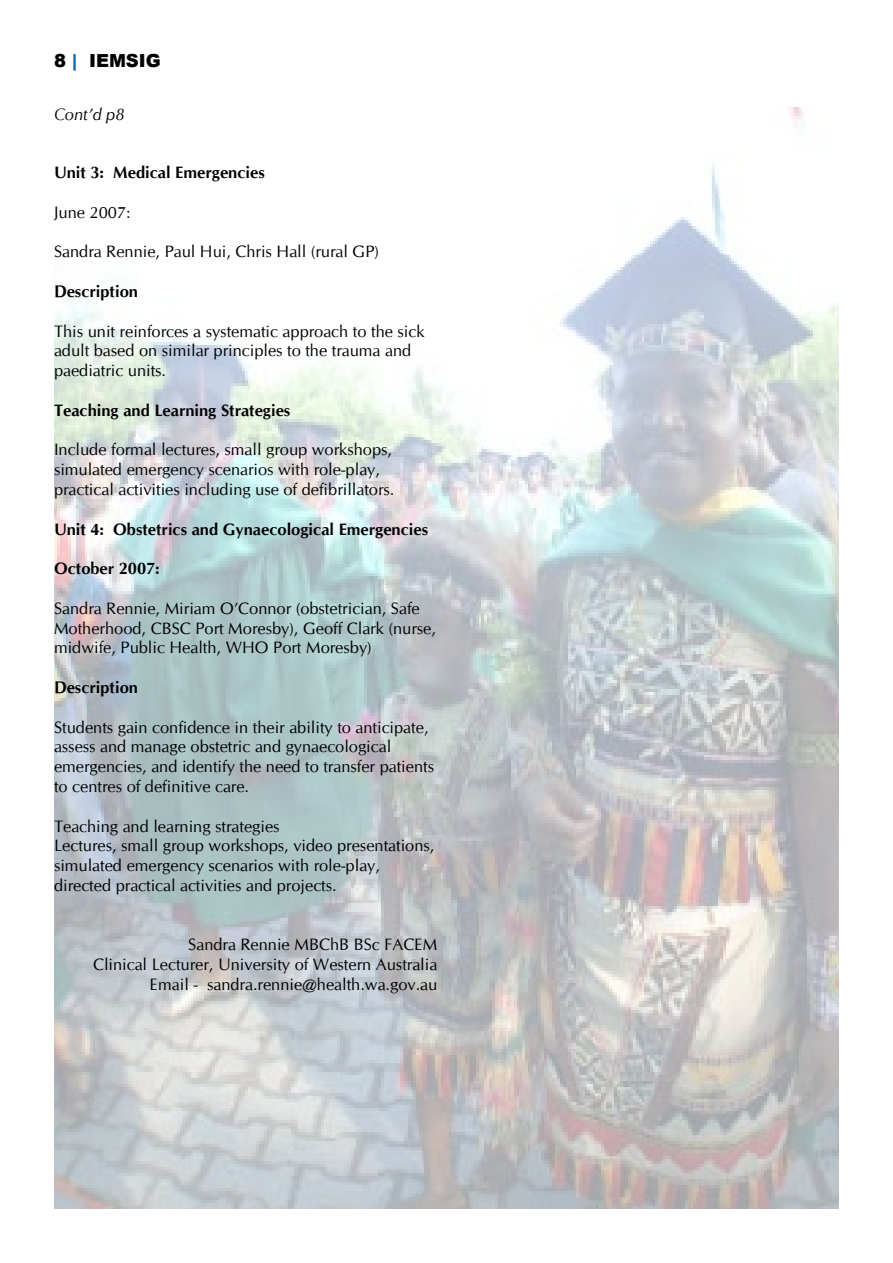
<style>
.page{position:relative;width:893px;height:1263px;background:#fff}
.page>*{position:absolute;margin:0;border:0;box-sizing:border-box;transform-origin:0 0}
.t1{font:900 18px "Arial";color:#000}
.t2{font:16.5px/19.8px "CG Omega";color:#000}
.t3{font:700 16.5px "CG Omega";color:#000}
.t4{font:italic 16.5px "CG Omega";color:#000}
.s1{color:#0067ab}
</style>
<div class="page">
<img style="left:54px;top:108px;width:785px;height:1101px">
<p class="t1" style="left:54px;top:47px;width:108px">8 <span class="s1">|</span> IEMSIG</p>
<p class="t4" style="left:54px;top:104px;width:72px">Cont’d p8</p>
<p class="t3" style="left:54px;top:162px;width:212px">Unit 3: Medical Emergencies</p>
<p class="t2" style="left:54px;top:202px;width:78px">June 2007:</p>
<p class="t2" style="left:54px;top:242px;width:326px">Sandra Rennie, Paul Hui, Chris Hall (rural GP)</p>
<p class="t3" style="left:54px;top:281px;width:85px">Description</p>
<p class="t2" style="left:54px;top:321px;width:372px">This unit reinforces a systematic approach to the sick adult based on similar principles to the trauma and paediatric units.</p>
<p class="t3" style="left:54px;top:400px;width:238px">Teaching and Learning Strategies</p>
<p class="t2" style="left:54px;top:440px;width:342px">Include formal lectures, small group workshops, simulated emergency scenarios with role-play, practical activities including use of defibrillators.</p>
<p class="t3" style="left:54px;top:518px;width:376px">Unit 4: Obstetrics and Gynaecological Emergencies</p>
<p class="t3" style="left:54px;top:558px;width:107px">October 2007:</p>
<p class="t2" style="left:54px;top:598px;width:383px">Sandra Rennie, Miriam O’Connor (obstetrician, Safe<br>Motherhood, CBSC Port Moresby), Geoff Clark (nurse, midwife, Public Health, WHO Port Moresby)</p>
<p class="t3" style="left:54px;top:677px;width:85px">Description</p>
<p class="t2" style="left:54px;top:717px;width:382px">Students gain confidence in their ability to anticipate, assess and manage obstetric and gynaecological emergencies, and identify the need to transfer patients to centres of definitive care.</p>
<p class="t2" style="left:54px;top:816px;width:382px">Teaching and learning strategies<br>Lectures, small group workshops, video presentations, simulated emergency scenarios with role-play, directed practical activities and projects.</p>
<p class="t2" style="left:93px;top:935px;width:346px;text-align:right">Sandra Rennie MBChB BSc FACEM<br>Clinical Lecturer, University of Western Australia<br>Email - sandra.rennie@health.wa.gov.au</p>
</div>
